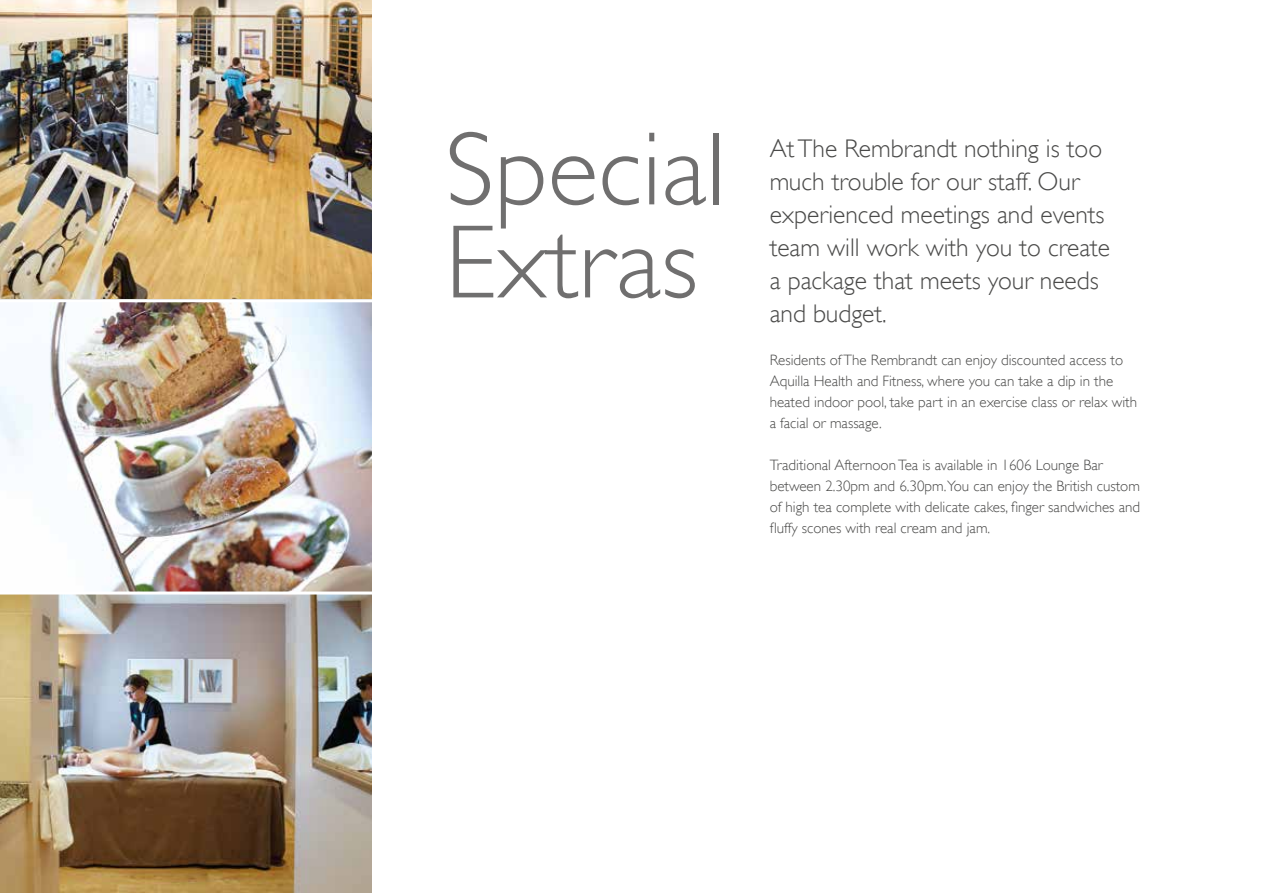
<style>
.page{position:relative;width:1263px;height:893px;background:#fff}
.page>*{position:absolute;margin:0;border:0;box-sizing:border-box;transform-origin:0 0}
.t1{font:300 105px/93px "Gill Sans";color:#706f6f}
.t2{font:300 25.5px/33px "Gill Sans";color:#4a4a49}
.t3{font:300 15px/21px "Gill Sans";color:#4a4a49}
</style>
<div class="page">
<img style="left:0;top:594px;width:371px;height:299px">
<img style="left:0;top:0;width:371px;height:299px">
<img style="left:0;top:302px;width:371px;height:289px">
<h1 class="t1" style="left:445px;top:122px;width:283px">Special<br>Extras</h1>
<h2 class="t2" style="left:770px;top:132px;width:342px">At The Rembrandt nothing is too much trouble for our staff. Our experienced meetings and events team will work with you to create a package that meets your needs and budget.</h2>
<p class="t3" style="left:770px;top:349px;width:369px">Residents of The Rembrandt can enjoy discounted access to Aquilla Health and Fitness, where you can take a dip in the heated indoor pool, take part in an exercise class or relax with a facial or massage.</p>
<p class="t3" style="left:770px;top:454px;width:372px">Traditional Afternoon Tea is available in 1606 Lounge Bar between 2.30pm and 6.30pm.You can enjoy the British custom of high tea complete with delicate cakes, finger sandwiches and fluffy scones with real cream and jam.</p>
</div>
